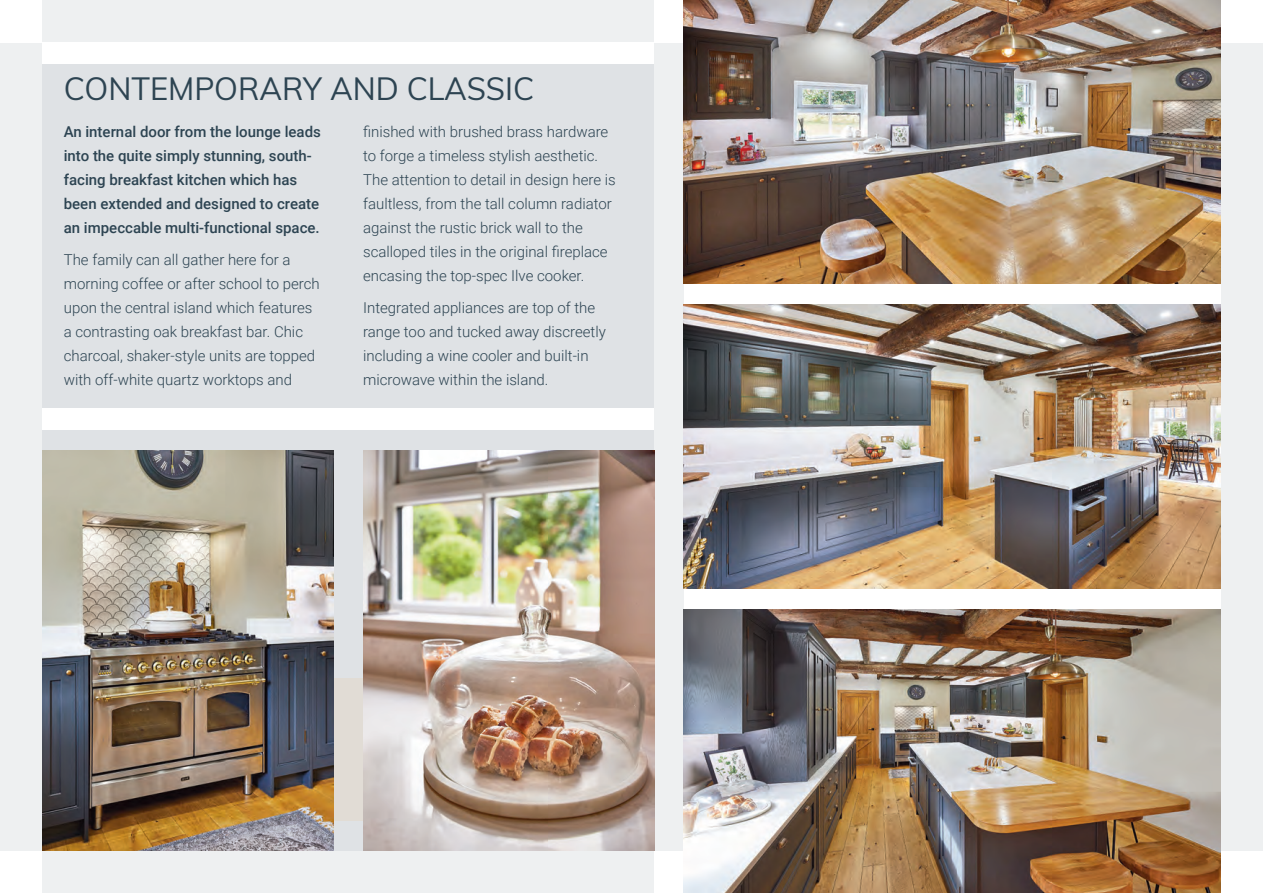
<style>
.page{position:relative;width:1263px;height:893px;background:#fff}
.page>*{position:absolute;margin:0;border:0;box-sizing:border-box;transform-origin:0 0}
.t1{font:31.5px "Muli";color:#2d4452}
.t2{font:300 15px/24px "Roboto";color:#2d4452}
.t3{font:500 15px/24px "Roboto";color:#2d4452}
</style>
<div class="page">
<div style="left:0;top:43px;width:1263px;height:807px;background:#eef0f1"></div>
<div style="left:684px;top:204px;width:536px;height:519px;background:#fff"></div>
<div style="left:43px;top:0;width:611px;height:893px;background:linear-gradient(to right,#e1e4e6,#e1e4e7)"></div>
<div style="left:43px;top:43px;width:611px;height:21px;background:#fff"></div>
<div style="left:43px;top:408px;width:611px;height:21px;background:#fff"></div>
<div style="left:43px;top:678px;width:611px;height:143px;background:#e1dcd5"></div>
<img style="left:684px;top:0;width:536px;height:283px">
<img style="left:684px;top:305px;width:536px;height:283px">
<img style="left:684px;top:609px;width:536px;height:284px">
<img style="left:363px;top:451px;width:291px;height:399px">
<img style="left:43px;top:451px;width:290px;height:399px">
<p class="t1" style="left:64px;top:65px;width:472px">CONTEMPORARY AND CLASSIC</p>
<p class="t3" style="left:64px;top:119px;width:259px">An internal door from the lounge leads into the quite simply stunning, south&shy;facing breakfast kitchen which has been extended and designed to create an impeccable multi-functional space.</p>
<p class="t2" style="left:64px;top:247px;width:257px">The family can all gather here for a morning coffee or after school to perch upon the central island which features a contrasting oak breakfast bar. Chic charcoal, shaker-style units are topped with off-white quartz worktops and</p>
<p class="t2" style="left:363px;top:119px;width:254px">finished with brushed brass hardware to forge a timeless stylish aesthetic.<br>The attention to detail in design here is faultless, from the tall column radiator against the rustic brick wall to the scalloped tiles in the original fireplace encasing the top-spec Ilve cooker.</p>
<p class="t2" style="left:363px;top:295px;width:244px">Integrated appliances are top of the range too and tucked away discreetly including a wine cooler and built-in microwave within the island.</p>
</div>
